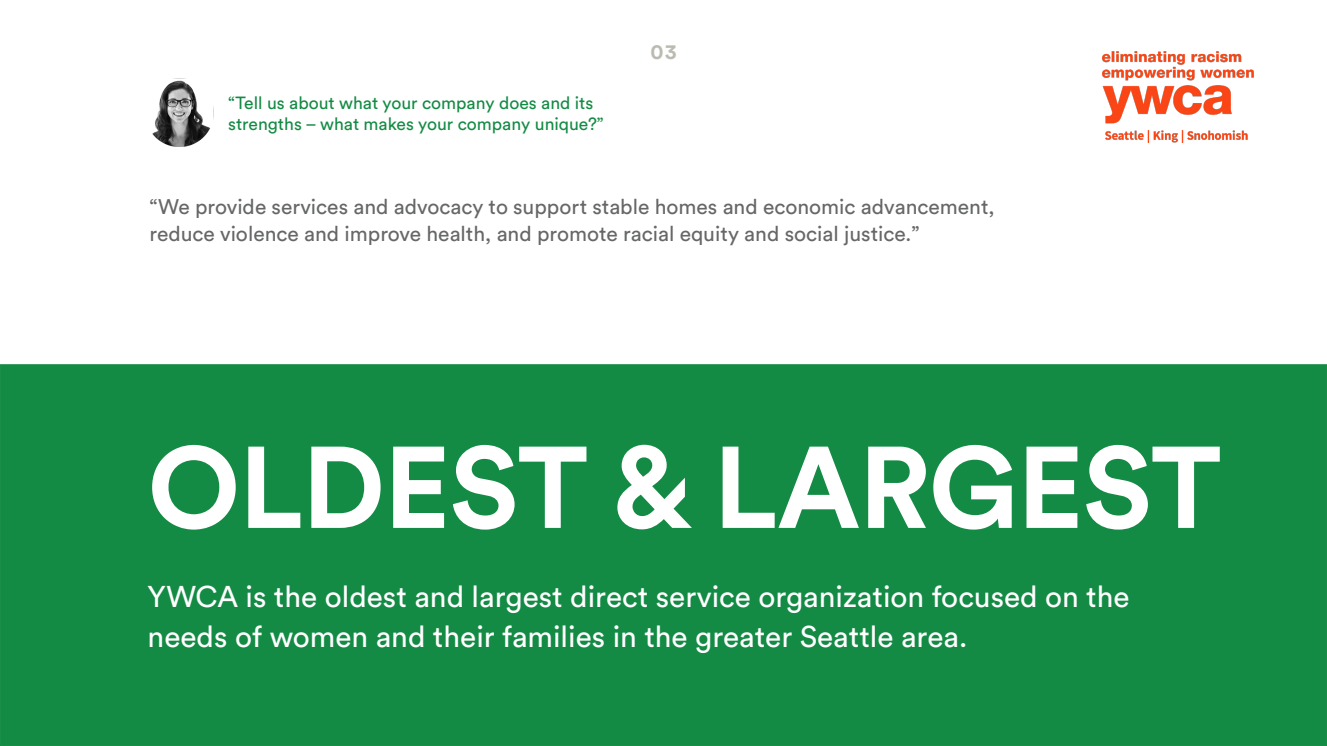
<style>
.page{position:relative;width:1327px;height:746px;background:#fff}
.page>*{position:absolute;margin:0;border:0;box-sizing:border-box;transform-origin:0 0}
.t1{font:700 114.62px "Circular Pro";letter-spacing:-.01em;color:#fff}
.t2{font:29.75px/39.4px "Circular Pro";color:#fff}
.t3{font:21px/27.1px "Circular Pro";color:#666767}
.t4{font:700 21px "Circular Pro";color:#bcbbb1}
.t5{font:17.5px/21px "Circular Pro";color:#138b44}
</style>
<div class="page">
<div style="left:0;top:364px;width:1327px;height:382px;background:#138b44;border:1px solid #138b44"></div>
<img style="left:152px;top:78px;width:62px;height:69px">
<img style="left:1102px;top:52px;width:151px;height:90px">
<p class="t5" style="left:228px;top:91px;width:377px">“Tell us about what your company does and its strengths – what makes your company unique?”</p>
<p class="t4" style="left:650px;top:37px;width:28px">03</p>
<p class="t3" style="left:149px;top:192px;width:847px">“We provide services and advocacy to support stable homes and economic advancement, reduce violence and improve health, and promote racial equity and social justice.”</p>
<h1 class="t1" style="left:148px;top:409px;width:1075px">OLDEST &amp; LARGEST</h1>
<h2 class="t2" style="left:148px;top:576px;width:984px">YWCA is the oldest and largest direct service organization focused on the needs of women and their families in the greater Seattle area.</h2>
</div>
